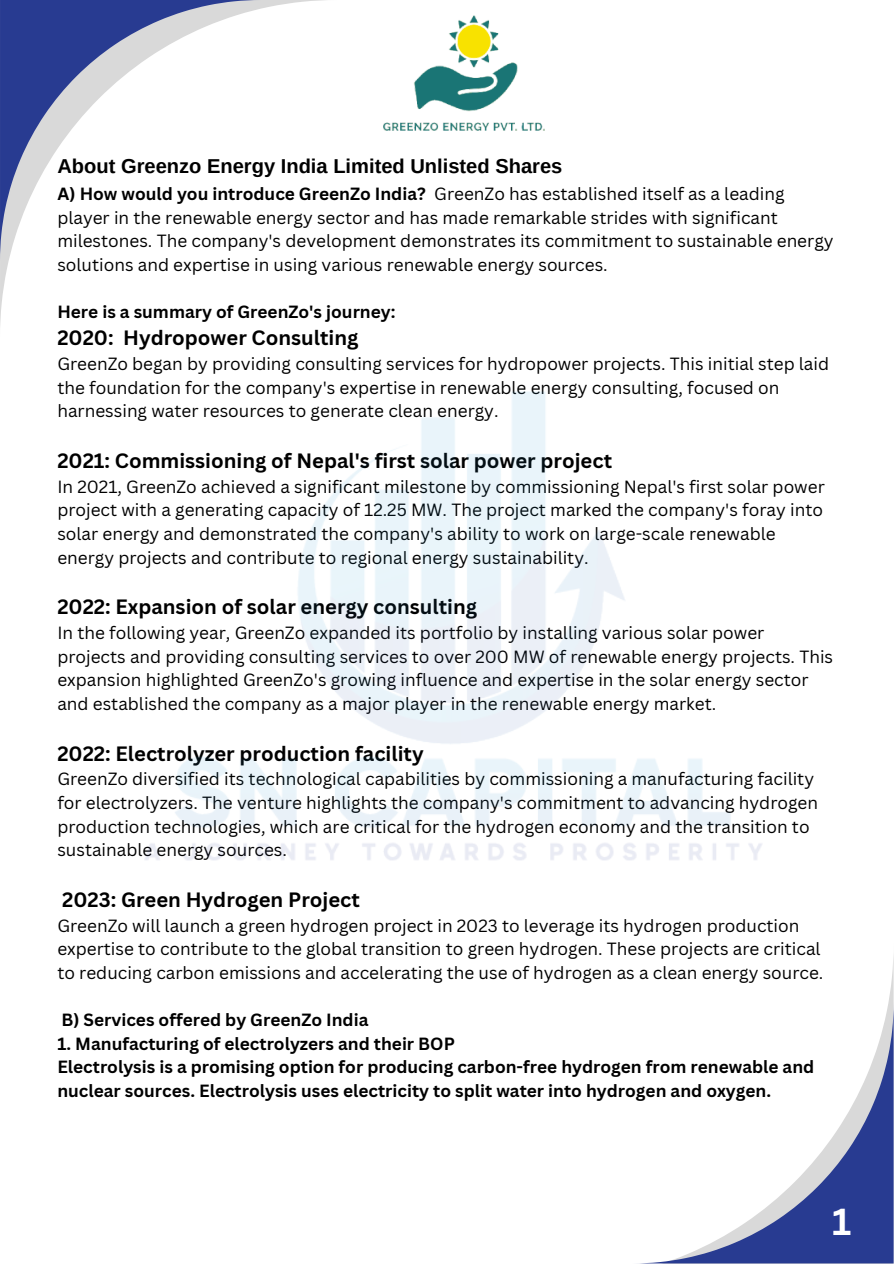
<style>
.page{position:relative;width:894px;height:1264px;background:#fff}
.page>*{position:absolute;margin:0;border:0;box-sizing:border-box;transform-origin:0 0}
.t1{font:700 36.6px "Canva Sans";color:#fff}
.t2{font:700 20.25px "Canva Sans";color:#000}
.t3{font:700 20.1px "Arimo";color:#000}
.t4{font:17.25px/23.7px "Canva Sans";color:#000}
.t5{font:700 17.25px/23.7px "Canva Sans";color:#000}
.s1{font-weight:700}
</style>
<div class="page">
<svg style="left:0;top:0;width:325px;height:325px"></svg>
<svg style="left:0;top:0;width:261px;height:261px"></svg>
<svg style="left:648px;top:1002px;width:245px;height:261px"></svg>
<img style="left:383px;top:16px;width:161px;height:115px">
<p class="t3" style="left:57px;top:155px;width:506px">About Greenzo Energy India Limited Unlisted Shares</p>
<p class="t4" style="left:57px;top:181px;width:777px"><span class="s1">A) How would you introduce GreenZo India?</span> GreenZo has established itself as a leading player in the renewable energy sector and has made remarkable strides with significant milestones. The company's development demonstrates its commitment to sustainable energy solutions and expertise in using various renewable energy sources.</p>
<p class="t5" style="left:57px;top:299px;width:339px">Here is a summary of GreenZo's journey:</p>
<h1 class="t2" style="left:57px;top:323px;width:302px">2020: Hydropower Consulting</h1>
<p class="t4" style="left:57px;top:351px;width:773px">GreenZo began by providing consulting services for hydropower projects. This initial step laid the foundation for the company's expertise in renewable energy consulting, focused on harnessing water resources to generate clean energy.</p>
<p class="t2" style="left:57px;top:446px;width:556px">2021: Commissioning of Nepal's first solar power project</p>
<p class="t4" style="left:57px;top:474px;width:768px">In 2021, GreenZo achieved a significant milestone by commissioning Nepal's first solar power project with a generating capacity of 12.25 MW. The project marked the company's foray into solar energy and demonstrated the company's ability to work on large-scale renewable energy projects and contribute to regional energy sustainability.</p>
<p class="t2" style="left:57px;top:592px;width:421px">2022: Expansion of solar energy consulting</p>
<p class="t4" style="left:57px;top:620px;width:777px">In the following year, GreenZo expanded its portfolio by installing various solar power projects and providing consulting services to over 200 MW of renewable energy projects. This expansion highlighted GreenZo's growing influence and expertise in the solar energy sector and established the company as a major player in the renewable energy market.</p>
<p class="t2" style="left:57px;top:739px;width:368px">2022: Electrolyzer production facility</p>
<p class="t4" style="left:57px;top:766px;width:762px">GreenZo diversified its technological capabilities by commissioning a manufacturing facility for electrolyzers. The venture highlights the company's commitment to advancing hydrogen production technologies, which are critical for the hydrogen economy and the transition to sustainable energy sources.</p>
<p class="t2" style="left:62px;top:885px;width:299px">2023: Green Hydrogen Project</p>
<p class="t4" style="left:57px;top:913px;width:767px">GreenZo will launch a green hydrogen project in 2023 to leverage its hydrogen production expertise to contribute to the global transition to green hydrogen. These projects are critical to reducing carbon emissions and accelerating the use of hydrogen as a clean energy source.</p>
<p class="t5" style="left:61px;top:1007px;width:308px">B) Services offered by GreenZo India</p>
<p class="t5" style="left:57px;top:1031px;width:758px">1. Manufacturing of electrolyzers and their BOP<br>Electrolysis is a promising option for producing carbon-free hydrogen from renewable and nuclear sources. Electrolysis uses electricity to split water into hydrogen and oxygen.</p>
<p class="t1" style="left:832px;top:1195px;width:21px">1</p>
</div>
